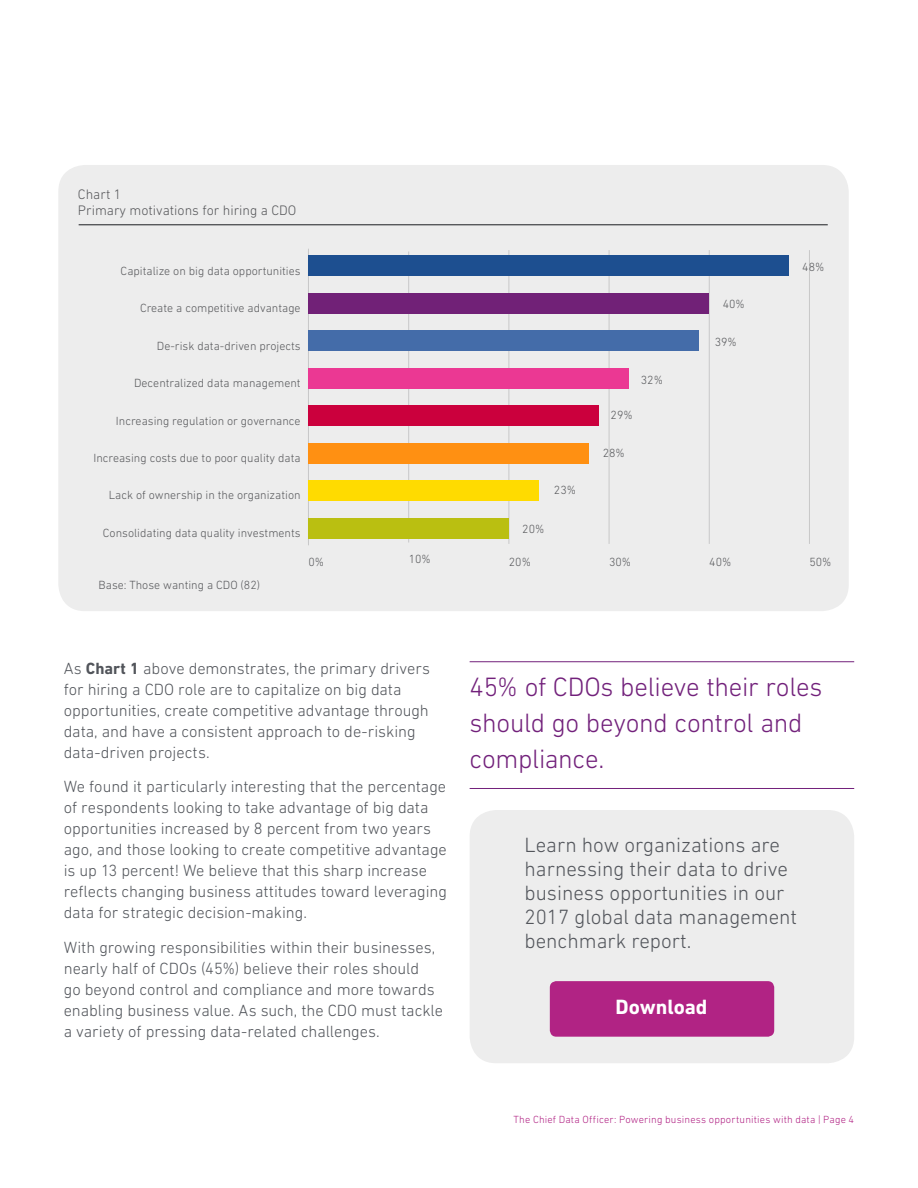
<style>
.page{position:relative;width:918px;height:1188px;background:#fff}
.page>*{position:absolute;margin:0;border:0;box-sizing:border-box;transform-origin:0 0}
.t1{font:300 27px/36px "DIN Next W1 G";letter-spacing:-.01em;color:#72217b}
.t2{font:300 21px/24px "DIN Next W1 G";color:#52555b}
.t3{font:700 21px "DIN Next W1 G";color:#fff}
.t4{font:300 16.5px/21px "DIN Next W1 G";letter-spacing:-.005em;color:#52555b}
.t5{font:300 13.95px/16.8px "DIN Next W1 G";color:#57585b}
.t6{font:300 12px "DIN Next W1 G";color:#57585b}
.t7{font:300 10.5px "DIN Next W1 G";letter-spacing:.015em;color:#b12384}
.s1{font-weight:700}
</style>
<div class="page">
<div style="left:58px;top:165px;width:791px;height:446px;background:#ededed;border-radius:27px"></div>
<hr style="left:470px;top:661px;width:384px;height:1px;background:#72217b">
<hr style="left:470px;top:788px;width:384px;height:1px;background:#72217b">
<hr style="left:79px;top:224px;width:749px;height:1px;background:#57585b">
<hr style="left:408px;top:251px;width:1px;height:292px;background:#c8c8c9">
<hr style="left:509px;top:250px;width:1px;height:294px;background:#c8c8c9">
<hr style="left:609px;top:250px;width:1px;height:294px;background:#c8c8c9">
<hr style="left:709px;top:250px;width:1px;height:294px;background:#c8c8c9">
<hr style="left:809px;top:250px;width:1px;height:294px;background:#c8c8c9">
<hr style="left:308px;top:249px;width:1px;height:296px;background:#c8c8c9">
<div style="left:308px;top:256px;width:481px;height:20px;background:#1d4f90"></div>
<div style="left:308px;top:293px;width:401px;height:21px;background:#712177"></div>
<div style="left:308px;top:330px;width:391px;height:21px;background:#446ca9"></div>
<div style="left:308px;top:368px;width:321px;height:21px;background:#eb3893"></div>
<div style="left:308px;top:405px;width:291px;height:21px;background:#cb003d"></div>
<div style="left:308px;top:443px;width:281px;height:21px;background:#ff9012"></div>
<div style="left:308px;top:480px;width:231px;height:21px;background:#ffdb00"></div>
<div style="left:308px;top:518px;width:201px;height:21px;background:#babf11"></div>
<div style="left:470px;top:810px;width:384px;height:253px;background:#ededed;border-radius:27px"></div>
<div style="left:550px;top:981px;width:224px;height:56px;background:#b12384;border-radius:6px"></div>
<p class="t5" style="left:78px;top:185px;width:220px">Chart 1<br>Primary motivations for hiring a CDO</p>
<p class="t6" style="left:121px;top:264px;width:182px">Capitalize on big data opportunities</p>
<p class="t6" style="left:802px;top:260px;width:24px">48%</p>
<p class="t6" style="left:140px;top:301px;width:162px">Create a competitive advantage</p>
<p class="t6" style="left:723px;top:297px;width:24px">40%</p>
<p class="t6" style="left:157px;top:339px;width:145px">De-risk data-driven projects</p>
<p class="t6" style="left:715px;top:335px;width:24px">39%</p>
<p class="t6" style="left:134px;top:376px;width:168px">Decentralized data management</p>
<p class="t6" style="left:641px;top:373px;width:24px">32%</p>
<p class="t6" style="left:116px;top:414px;width:186px">Increasing regulation or governance</p>
<p class="t6" style="left:611px;top:408px;width:24px">29%</p>
<p class="t6" style="left:93px;top:451px;width:209px">Increasing costs due to poor quality data</p>
<p class="t6" style="left:603px;top:446px;width:24px">28%</p>
<p class="t6" style="left:109px;top:488px;width:193px">Lack of ownership in the organization</p>
<p class="t6" style="left:554px;top:483px;width:24px">23%</p>
<p class="t6" style="left:103px;top:526px;width:199px">Consolidating data quality investments</p>
<p class="t6" style="left:522px;top:522px;width:24px">20%</p>
<p class="t6" style="left:308px;top:555px;width:17px">0%</p>
<p class="t6" style="left:409px;top:552px;width:24px">10%</p>
<p class="t6" style="left:509px;top:555px;width:24px">20%</p>
<p class="t6" style="left:609px;top:555px;width:24px">30%</p>
<p class="t6" style="left:709px;top:555px;width:24px">40%</p>
<p class="t6" style="left:809px;top:555px;width:24px">50%</p>
<p class="t6" style="left:99px;top:578px;width:163px">Base: Those wanting a CDO (82)</p>
<p class="t4" style="left:64px;top:658px;width:368px">As <span class="s1">Chart 1</span> above demonstrates, the primary drivers for hiring a CDO role are to capitalize on big data opportunities, create competitive advantage through data, and have a consistent approach to de-risking data-driven projects.</p>
<p class="t4" style="left:64px;top:776px;width:385px">We found it particularly interesting that the percentage of respondents looking to take advantage of big data opportunities increased by 8 percent from two years ago, and those looking to create competitive advantage is up 13 percent! We believe that this sharp increase reflects changing business attitudes toward leveraging data for strategic decision-making.</p>
<p class="t4" style="left:64px;top:937px;width:381px">With growing responsibilities within their businesses, nearly half of CDOs (45%) believe their roles should<br>go beyond control and compliance and more towards enabling business value. As such, the CDO must tackle a variety of pressing data-related challenges.</p>
<h1 class="t1" style="left:470px;top:668px;width:354px">45% of CDOs believe their roles should go beyond control and compliance.</h1>
<p class="t2" style="left:525px;top:833px;width:274px">Learn how organizations are harnessing their data to drive business opportunities in our<br>2017 global data management benchmark report.</p>
<p class="t3" style="left:616px;top:994px;width:93px">Download</p>
<p class="t7" style="left:513px;top:1113px;width:342px">The Chief Data Officer: Powering business opportunities with data | Page 4</p>
</div>
